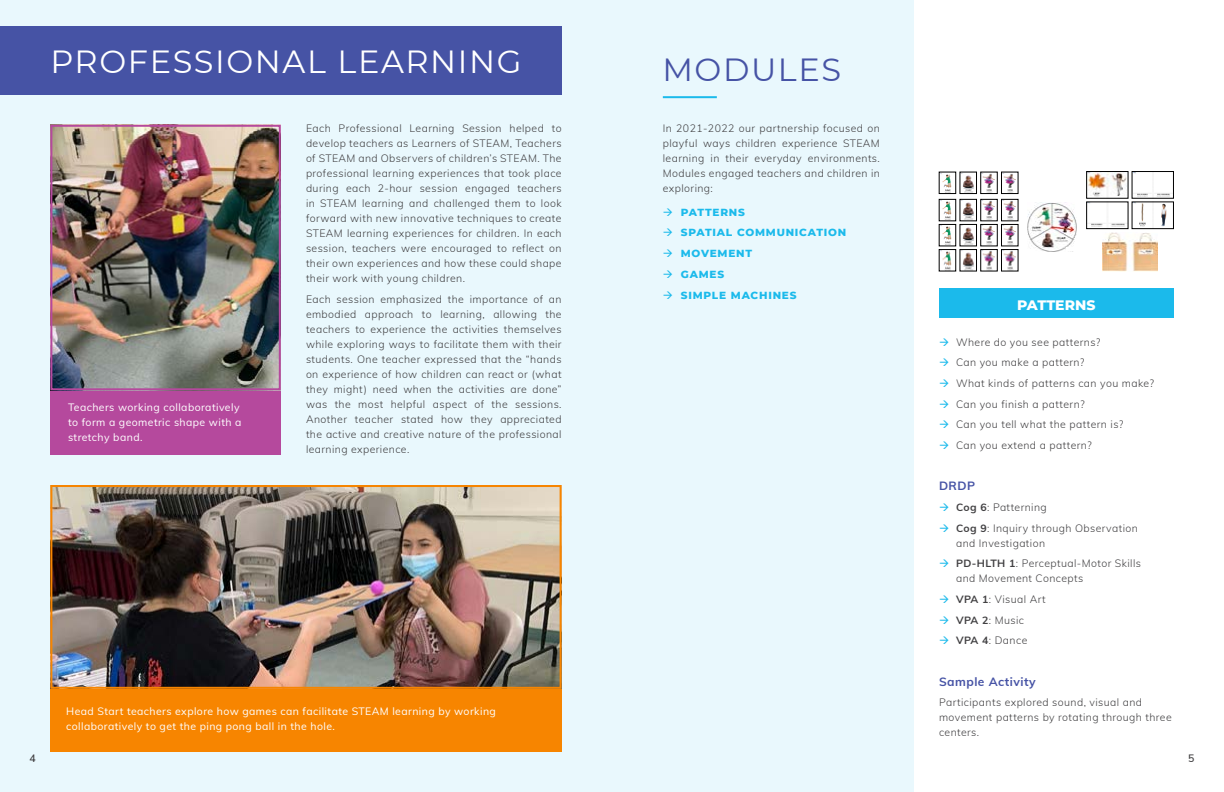
<style>
.page{position:relative;width:1224px;height:792px;background:#fff}
.page>*{position:absolute;margin:0;border:0;box-sizing:border-box;transform-origin:0 0}
.Heading_1{font:32px "Montserrat";letter-spacing:.05em;color:#fff}
.Heading_1-2{font:32px "Montserrat";letter-spacing:.05em;color:#4653a5}
.what-we-do-sub-title{font:800 14px "Montserrat";color:#fff}
.t1{font:700 12px "Mulish";letter-spacing:.04em;color:#4653a5}
.t2{font:300 10.5px/15px "Mulish";letter-spacing:.04em;color:#414042;text-align:justify}
.t3{font:10.5px/15px "Mulish";letter-spacing:.04em;color:#fff}
.t4{font:800 10.5px "Montserrat";letter-spacing:.075em;color:#1bbaeb}
.t5{font:600 10.5px "Mulish";color:#414042}
.s1{color:#1bbaeb}
.s2{font-weight:700}
</style>
<div class="page">
<div style="left:0;top:0;width:914px;height:792px;background:#e9f8fd"></div>
<div style="left:50px;top:688px;width:512px;height:63px;background:#f78500"></div>
<div style="left:50px;top:379px;width:231px;height:76px;background:#b5499d"></div>
<img style="left:53px;top:128px;width:225px;height:259px">
<div style="left:50px;top:125px;width:231px;height:265px;border:2px solid #b5499d"></div>
<div style="left:0;top:26px;width:562px;height:68px;background:#4653a5"></div>
<img style="left:53px;top:488px;width:506px;height:198px">
<div style="left:50px;top:485px;width:512px;height:204px;border:2px solid #f78500"></div>
<hr style="left:663px;top:96px;width:54px;height:2px;background:#1bbaeb">
<div style="left:939px;top:288px;width:235px;height:30px;background:#1bbaeb"></div>
<img style="left:1028px;top:202px;width:49px;height:49px">
<hr style="left:1066px;top:247px;width:10px;height:4px;background:#fff">
<img style="left:1089px;top:223px;width:37px;height:4px">
<div style="left:1087px;top:202px;width:41px;height:27px;border:1px solid #000"></div>
<img style="left:1139px;top:204px;width:28px;height:23px">
<div style="left:1132px;top:202px;width:42px;height:27px;border:1px solid #000"></div>
<img style="left:1089px;top:173px;width:37px;height:23px">
<div style="left:1087px;top:171px;width:41px;height:27px;border:1px solid #000"></div>
<img style="left:1134px;top:173px;width:38px;height:23px">
<div style="left:1132px;top:171px;width:42px;height:27px;border:1px solid #000"></div>
<img style="left:1103px;top:232px;width:54px;height:39px">
<img style="left:942px;top:174px;width:10px;height:18px">
<img style="left:942px;top:201px;width:10px;height:18px">
<img style="left:942px;top:226px;width:10px;height:18px">
<img style="left:942px;top:251px;width:10px;height:18px">
<img style="left:963px;top:175px;width:11px;height:17px">
<div style="left:960px;top:172px;width:17px;height:22px;border:1px solid #000"></div>
<img style="left:963px;top:202px;width:11px;height:17px">
<div style="left:960px;top:199px;width:17px;height:22px;border:1px solid #000"></div>
<img style="left:963px;top:227px;width:11px;height:17px">
<div style="left:960px;top:224px;width:17px;height:22px;border:1px solid #000"></div>
<img style="left:963px;top:252px;width:11px;height:17px">
<div style="left:960px;top:249px;width:17px;height:22px;border:1px solid #000"></div>
<img style="left:1003px;top:174px;width:13px;height:18px">
<div style="left:1001px;top:172px;width:17px;height:22px;border:1px solid #000"></div>
<img style="left:1003px;top:201px;width:13px;height:18px">
<div style="left:1001px;top:199px;width:17px;height:22px;border:1px solid #000"></div>
<img style="left:1003px;top:226px;width:13px;height:18px">
<div style="left:1001px;top:224px;width:17px;height:22px;border:1px solid #000"></div>
<img style="left:1003px;top:251px;width:13px;height:18px">
<div style="left:1001px;top:249px;width:17px;height:22px;border:1px solid #000"></div>
<img style="left:983px;top:174px;width:12px;height:18px">
<img style="left:983px;top:201px;width:12px;height:18px">
<img style="left:983px;top:226px;width:12px;height:18px">
<img style="left:983px;top:251px;width:12px;height:18px">
<p class="Heading_1" style="left:50px;top:40px;width:473px">PROFESSIONAL LEARNING</p>
<p class="t3" style="left:68px;top:399px;width:175px">Teachers working collaboratively to form a geometric shape with a stretchy band.</p>
<p class="t2" style="left:306px;top:121px;width:257px">Each Professional Learning Session helped to develop teachers as Learners of STEAM, Teachers of STEAM and Observers of children’s STEAM. The professional learning experiences that took place during each 2-hour session engaged teachers in STEAM learning and challenged them to look forward with new innovative techniques to create STEAM learning experiences for children. In each session, teachers were encouraged to reflect on their own experiences and how these could shape their work with young children.</p>
<p class="t2" style="left:306px;top:291px;width:257px">Each session emphasized the importance of an embodied approach to learning, allowing the teachers to experience the activities themselves while exploring ways to facilitate them with their students. One teacher expressed that the “hands on experience of how children can react or (what they might) need when the activities are done” was the most helpful aspect of the sessions.<br>Another teacher stated how they appreciated the active and creative nature of the professional learning experience.</p>
<p class="t3" style="left:66px;top:703px;width:431px">Head Start teachers explore how games can facilitate STEAM learning by working collaboratively to get the ping pong ball in the hole.</p>
<p class="Heading_1-2" style="left:662px;top:48px;width:180px">MODULES</p>
<p class="t2" style="left:663px;top:121px;width:219px">In 2021-2022 our partnership focused on playful ways children experience STEAM learning in their everyday environments.<br>Modules engaged teachers and children in exploring:</p>
<p class="t4" style="left:663px;top:204px;width:84px">→ PATTERNS</p>
<p class="t4" style="left:663px;top:225px;width:185px">→ SPATIAL COMMUNICATION</p>
<p class="t4" style="left:663px;top:246px;width:91px">→ MOVEMENT</p>
<p class="t4" style="left:663px;top:266px;width:63px">→ GAMES</p>
<p class="t4" style="left:663px;top:287px;width:135px">→ SIMPLE MACHINES</p>
<p class="what-we-do-sub-title" style="left:1017px;top:295px;width:80px">PATTERNS</p>
<p class="t2" style="left:939px;top:334px;width:163px"><span class="s1">→</span> Where do you see patterns?</p>
<p class="t2" style="left:939px;top:354px;width:147px"><span class="s1">→</span> Can you make a pattern?</p>
<p class="t2" style="left:939px;top:375px;width:217px"><span class="s1">→</span> What kinds of patterns can you make?</p>
<p class="t2" style="left:939px;top:396px;width:147px"><span class="s1">→</span> Can you finish a pattern?</p>
<p class="t2" style="left:939px;top:416px;width:186px"><span class="s1">→</span> Can you tell what the pattern is?</p>
<p class="t2" style="left:939px;top:437px;width:154px"><span class="s1">→</span> Can you extend a pattern?</p>
<p class="t1" style="left:939px;top:477px;width:38px">DRDP</p>
<p class="t2" style="left:939px;top:499px;width:109px"><span class="s1">→</span> <span class="s2">Cog 6</span>: Patterning</p>
<p class="t2" style="left:956px;top:520px;width:183px;text-indent:-17px"><span class="s1">→</span> <span class="s2">Cog 9</span>: Inquiry through Observation and Investigation</p>
<p class="t2" style="left:956px;top:556px;width:187px;text-indent:-17px"><span class="s1">→</span> <span class="s2">PD-HLTH 1</span>: Perceptual-Motor Skills and Movement Concepts</p>
<p class="t2" style="left:939px;top:591px;width:108px"><span class="s1">→</span> <span class="s2">VPA 1</span>: Visual Art</p>
<p class="t2" style="left:939px;top:612px;width:87px"><span class="s1">→</span> <span class="s2">VPA 2</span>: Music</p>
<p class="t2" style="left:939px;top:633px;width:90px"><span class="s1">→</span> <span class="s2">VPA 4</span>: Dance</p>
<p class="t1" style="left:939px;top:673px;width:98px">Sample Activity</p>
<p class="t2" style="left:939px;top:695px;width:234px;text-align:left">Participants explored sound, visual and movement patterns by rotating through three centers.</p>
<p class="t5" style="left:29px;top:751px;width:8px">4</p>
<p class="t5" style="left:1188px;top:751px;width:8px">5</p>
</div>
